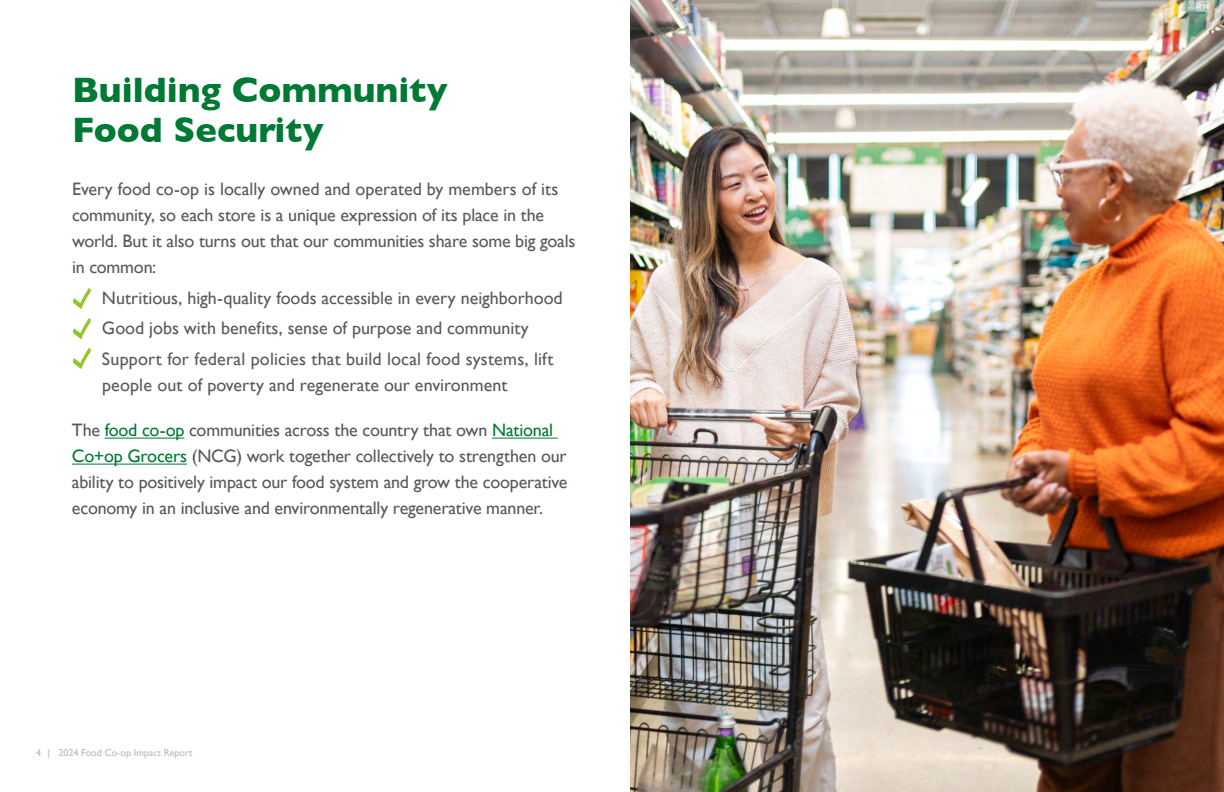
<style>
.page{position:relative;width:1224px;height:792px;background:#fff}
.page>*{position:absolute;margin:0;border:0;box-sizing:border-box;transform-origin:0 0}
.Headline_1{font:800 36px/40px "Gill Sans";color:#007934}
.Body_Copy{font:18px/26px "Gill Sans";letter-spacing:-.01em;color:#565a5c}
.Check_Mark_List{font:18px/26px "Gill Sans";color:#565a5c}
.t1{font:10px "Gill Sans";color:#b6b8b9}
.s1{color:#007934}
</style>
<div class="page">
<img style="left:630px;top:0;width:594px;height:792px">
<hr style="left:105px;top:438px;width:79px;height:1px;background:#007934">
<hr style="left:492px;top:438px;width:66px;height:1px;background:#007934">
<hr style="left:72px;top:464px;width:115px;height:1px;background:#007934">
<svg style="left:73px;top:288px;width:18px;height:21px"></svg>
<svg style="left:73px;top:318px;width:18px;height:21px"></svg>
<svg style="left:73px;top:348px;width:18px;height:21px"></svg>
<p class="Headline_1" style="left:72px;top:69px;width:377px">Building Community<br>Food Security</p>
<p class="Body_Copy" style="left:72px;top:177px;width:505px">Every food co-op is locally owned and operated by members of its community, so each store is a unique expression of its place in the world. But it also turns out that our communities share some big goals in common:</p>
<p class="Check_Mark_List" style="left:102px;top:285px;width:462px">Nutritious, high-quality foods accessible in every neighborhood</p>
<p class="Check_Mark_List" style="left:102px;top:316px;width:428px">Good jobs with benefits, sense of purpose and community</p>
<p class="Check_Mark_List" style="left:102px;top:346px;width:453px">Support for federal policies that build local food systems, lift people out of poverty and regenerate our environment</p>
<p class="Body_Copy" style="left:72px;top:417px;width:497px">The <span class="s1">food co-op</span> communities across the country that own <span class="s1">National Co+op Grocers</span> (NCG) work together collectively to strengthen our ability to positively impact our food system and grow the cooperative economy in an inclusive and environmentally regenerative manner.</p>
<p class="t1" style="left:36px;top:747px;width:158px">4 | 2024 Food Co-op Impact Report</p>
</div>
